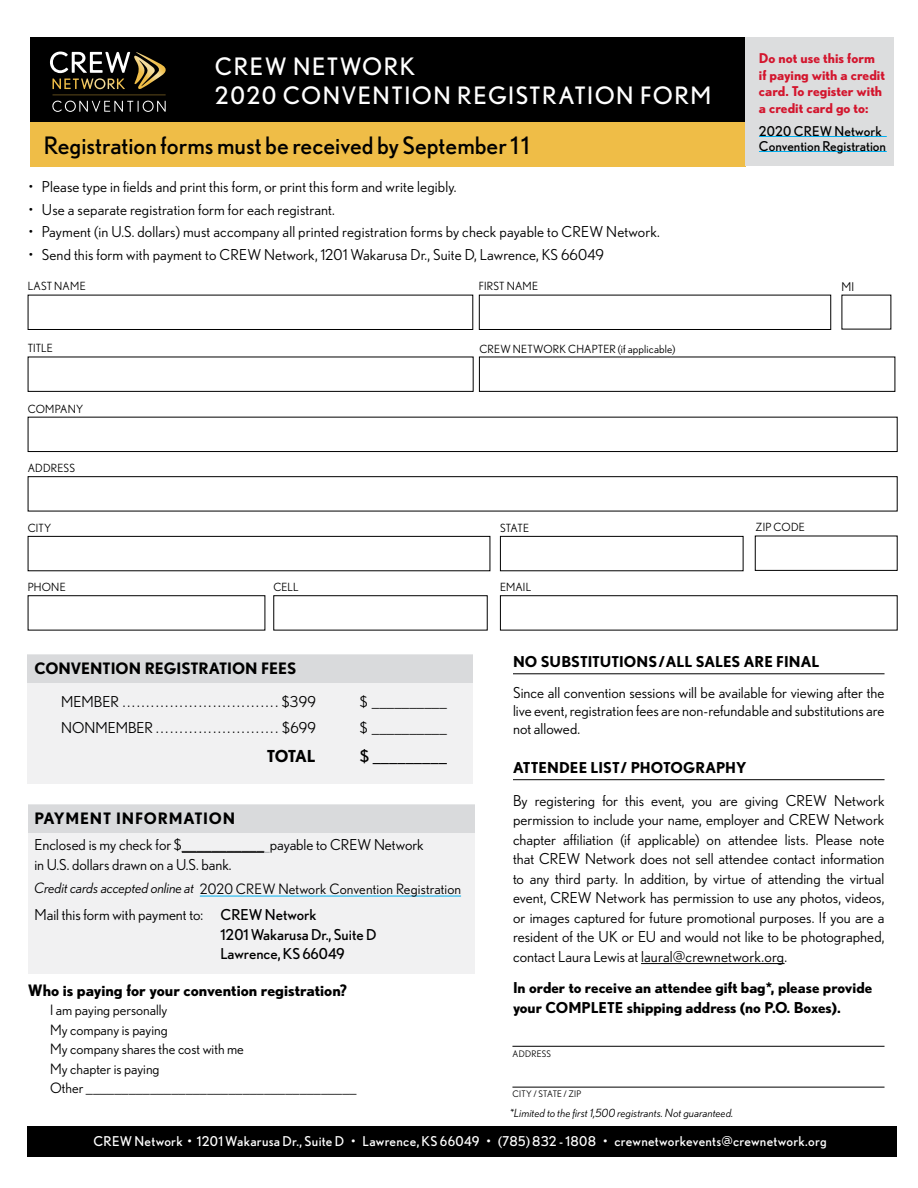
<style>
.page{position:relative;width:918px;height:1188px;background:#fff}
.page>*{position:absolute;margin:0;border:0;box-sizing:border-box;transform-origin:0 0}
.t1{font:24px "Nobel";color:#000}
.t2{font:24px/28.8px "Nobel";letter-spacing:.06em;color:#fff}
.t3{font:16.5px "Nobel";color:#000}
.t4{font:700 16.5px "Nobel";letter-spacing:-.045em;color:#000}
.t5{font:700 15.75px "Nobel";color:#000}
.t6{font:700 15.75px "Nobel";letter-spacing:.05em;color:#000}
.t7{font:15px/19.5px "Nobel";letter-spacing:.01em;color:#000;text-align:justify}
.t8{font:700 15px/19.5px "Nobel";color:#000}
.t9{font:15px/19.5px "Nobel";color:#000}
.t10{font:14.25px/19.5px "Nobel";color:#000}
.t11{font:13.5px "Nobel";letter-spacing:.02em;color:#fff}
.t12{font:700 13.5px/16.5px "Nobel";color:#d3162e}
.t13{font:13.5px/15px "Nobel";color:#000}
.t14{font:12px "Nobel";color:#000}
.t15{font:11.25px "Nobel";letter-spacing:.01em;color:#000}
.t16{font:italic 11.25px "Nobel";letter-spacing:.01em;color:#000}
.t17{font:9px "Nobel";letter-spacing:.015em;color:#000}
.s1{font-style:italic}
.s2{font-style:inherit}
</style>
<div class="page">
<div style="left:479px;top:357px;width:416px;height:35px;border:1px solid #000"></div>
<div style="left:28px;top:536px;width:462px;height:35px;border:1px solid #000"></div>
<div style="left:28px;top:295px;width:445px;height:35px;border:1px solid #000"></div>
<div style="left:479px;top:295px;width:352px;height:35px;border:1px solid #000"></div>
<div style="left:500px;top:536px;width:243px;height:35px;border:1px solid #000"></div>
<div style="left:755px;top:536px;width:143px;height:35px;border:1px solid #000"></div>
<div style="left:273px;top:595px;width:215px;height:35px;border:1px solid #000"></div>
<div style="left:500px;top:595px;width:398px;height:35px;border:1px solid #000"></div>
<div style="left:28px;top:417px;width:870px;height:35px;border:1px solid #000"></div>
<div style="left:28px;top:476px;width:870px;height:35px;border:1px solid #000"></div>
<div style="left:28px;top:357px;width:446px;height:35px;border:1px solid #000"></div>
<div style="left:28px;top:595px;width:237px;height:35px;border:1px solid #000"></div>
<div style="left:27px;top:1126px;width:869px;height:31px;background:#000"></div>
<div style="left:30px;top:37px;width:715px;height:85px;background:#000"></div>
<svg style="left:50px;top:52px;width:116px;height:37px"></svg>
<svg style="left:52px;top:95px;width:114px;height:17px"></svg>
<div style="left:30px;top:122px;width:715px;height:44px;background:#efbd47"></div>
<div style="left:28px;top:805px;width:447px;height:169px;background:#f1f1f2"></div>
<hr style="left:182px;top:852px;width:82px;height:1px;background:#000">
<div style="left:28px;top:655px;width:445px;height:129px;background:#f1f1f2"></div>
<div style="left:745px;top:37px;width:149px;height:129px;background:#dcddde"></div>
<hr style="left:759px;top:136px;width:128px;height:1px;background:#00aeef">
<hr style="left:759px;top:151px;width:128px;height:1px;background:#00aeef">
<div style="left:28px;top:805px;width:447px;height:28px;background:#d9dadc"></div>
<div style="left:28px;top:655px;width:445px;height:28px;background:#d9dadc"></div>
<hr style="left:513px;top:673px;width:372px;height:1px;background:#000">
<hr style="left:513px;top:779px;width:372px;height:1px;background:#000">
<hr style="left:641px;top:963px;width:144px;height:1px;background:#000">
<hr style="left:200px;top:896px;width:261px;height:1px;background:#00aeef">
<hr style="left:512px;top:1046px;width:373px;height:1px;background:#000">
<hr style="left:512px;top:1087px;width:373px;height:1px;background:#000">
<h1 class="t2" style="left:215px;top:52px;width:498px">CREW NETWORK<br>2020 CONVENTION REGISTRATION FORM</h1>
<h1 class="t1" style="left:44px;top:131px;width:487px">Registration forms must be received by September 11</h1>
<p class="t7" style="left:28px;top:177px;width:430px">• Please type in fields and print this form, or print this form and write legibly.</p>
<p class="t7" style="left:28px;top:199px;width:308px">• Use a separate registration form for each registrant.</p>
<p class="t7" style="left:28px;top:222px;width:633px">• Payment (in U.S. dollars) must accompany all printed registration forms by check payable to CREW Network.</p>
<p class="t7" style="left:28px;top:244px;width:577px">• Send this form with payment to CREW Network, 1201 Wakarusa Dr., Suite D, Lawrence, KS 66049</p>
<p class="t15" style="left:28px;top:280px;width:59px">LAST NAME</p>
<p class="t15" style="left:28px;top:342px;width:27px">TITLE</p>
<p class="t15" style="left:28px;top:402px;width:57px">COMPANY</p>
<p class="t15" style="left:28px;top:462px;width:49px">ADDRESS</p>
<p class="t15" style="left:28px;top:521px;width:25px">CITY</p>
<p class="t15" style="left:28px;top:581px;width:40px">PHONE</p>
<p class="t15" style="left:273px;top:581px;width:27px">CELL</p>
<p class="t15" style="left:479px;top:280px;width:61px">FIRST NAME</p>
<p class="t15" style="left:479px;top:342px;width:197px">CREW NETWORK CHAPTER (if applicable)</p>
<p class="t15" style="left:500px;top:521px;width:31px">STATE</p>
<p class="t15" style="left:500px;top:581px;width:33px">EMAIL</p>
<p class="t12" style="left:759px;top:50px;width:128px">Do not use this form if paying with a credit card. To register with a credit card go to:</p>
<p class="t13" style="left:759px;top:124px;width:129px">2020 CREW Network<br>Convention Registration</p>
<p class="t14" style="left:842px;top:280px;width:14px">MI</p>
<p class="t15" style="left:756px;top:521px;width:51px">ZIP CODE</p>
<p class="t5" style="left:34px;top:659px;width:264px">CONVENTION REGISTRATION FEES</p>
<p class="t7" style="left:61px;top:692px;width:65px">MEMBER ................................</p>
<p class="t7" style="left:282px;top:692px;width:36px">$399</p>
<p class="t7" style="left:360px;top:692px;width:89px">$ __________</p>
<p class="t7" style="left:61px;top:718px;width:96px">NONMEMBER ...........................</p>
<p class="t7" style="left:282px;top:718px;width:35px">$699</p>
<p class="t7" style="left:360px;top:718px;width:88px">$ __________</p>
<p class="t4" style="left:267px;top:746px;width:50px">TOTAL</p>
<p class="t3" style="left:360px;top:746px;width:89px">$ _________</p>
<p class="t6" style="left:34px;top:809px;width:202px">PAYMENT INFORMATION</p>
<p class="t7" style="left:34px;top:835px;width:391px">Enclosed is my check for $___________ payable to CREW Network in U.S. dollars drawn on a U.S. bank.</p>
<p class="t10" style="left:34px;top:879px;width:428px"><span class="s1">Credit cards accepted online at</span> 2020 CREW Network Convention Registration</p>
<p class="t9" style="left:220px;top:905px;width:157px;text-indent:-186px"><span class="s2">Mail this form with payment to:</span> CREW Network<br>1201 Wakarusa Dr., Suite D<br>Lawrence, KS 66049</p>
<p class="t5" style="left:28px;top:981px;width:321px">Who is paying for your convention registration?</p>
<p class="t10" style="left:50px;top:1000px;width:308px">I am paying personally<br>My company is paying<br>My company shares the cost with me<br>My chapter is paying<br>Other ______________________________________</p>
<p class="t8" style="left:513px;top:651px;width:308px">NO SUBSTITUTIONS/ALL SALES ARE FINAL</p>
<p class="t7" style="left:513px;top:684px;width:373px;line-height:18px">Since all convention sessions will be available for viewing after the live event, registration fees are non-refundable and substitutions are not allowed.</p>
<p class="t8" style="left:513px;top:757px;width:235px">ATTENDEE LIST/ PHOTOGRAPHY</p>
<p class="t7" style="left:513px;top:790px;width:373px">By registering for this event, you are giving CREW Network permission to include your name, employer and CREW Network chapter affiliation (if applicable) on attendee lists. Please note that CREW Network does not sell attendee contact information to any third party. In addition, by virtue of attending the virtual event, CREW Network has permission to use any photos, videos, or images captured for future promotional purposes. If you are a resident of the UK or EU and would not like to be photographed, contact Laura Lewis at laural@crewnetwork.org.</p>
<p class="t8" style="left:513px;top:978px;width:361px">In order to receive an attendee gift bag*, please provide your COMPLETE shipping address (no P.O. Boxes).</p>
<p class="t17" style="left:513px;top:1049px;width:40px">ADDRESS</p>
<p class="t17" style="left:513px;top:1089px;width:70px">CITY / STATE / ZIP</p>
<p class="t16" style="left:510px;top:1106px;width:225px">*Limited to the first 1,500 registrants. Not guaranteed.</p>
<p class="t11" style="left:94px;top:1134px;width:735px">CREW Network • 1201 Wakarusa Dr., Suite D • Lawrence, KS 66049 • (785) 832 - 1808 • crewnetworkevents@crewnetwork.org</p>
</div>
